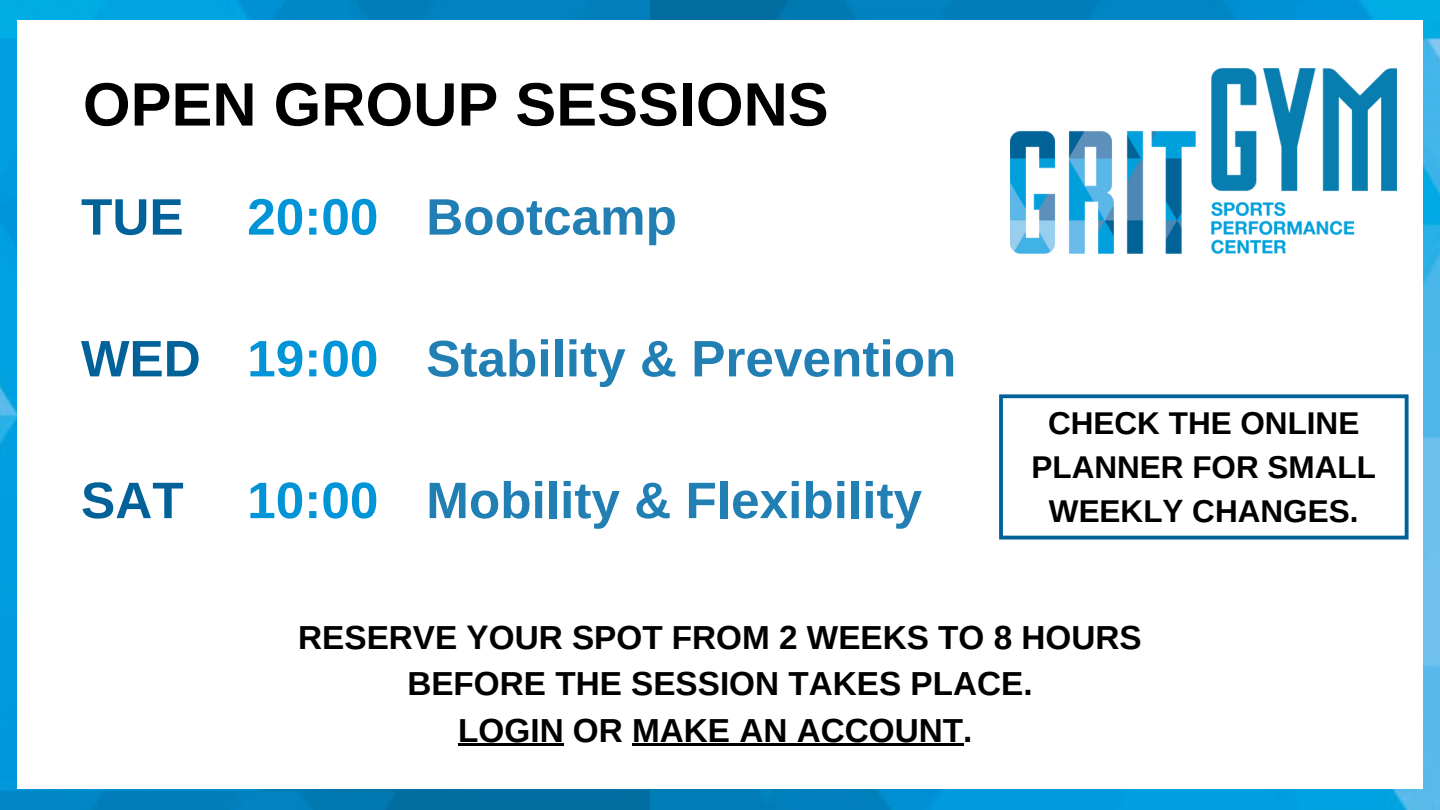
<style>
.page{position:relative;width:1440px;height:810px;background:#fff}
.page>*{position:absolute;margin:0;border:0;box-sizing:border-box;transform-origin:0 0}
.t1{font:700 61.35px "Arimo";color:#000}
.t2{font:700 51.3px "Arimo";color:#217fb3}
.t3{font:700 51.3px "Arimo";color:#0194d7}
.t4{font:700 51.3px "Arimo";color:#006299}
.t5{font:700 33.3px "Arimo";color:#000}
.t6{font:700 31.5px/43.8px "Arimo";color:#000;text-align:center}
</style>
<div class="page">
<img style="left:0;top:0;width:650px;height:810px">
<img style="left:650px;top:0;width:790px;height:810px">
<div style="left:17px;top:21px;width:1406px;height:768px;background:#fff"></div>
<img style="left:1011px;top:68px;width:386px;height:186px">
<svg style="left:999px;top:394px;width:410px;height:146px"></svg>
<hr style="left:458px;top:744px;width:106px;height:2px;background:#000">
<hr style="left:632px;top:744px;width:331px;height:2px;background:#000">
<p class="t1" style="left:83px;top:70px;width:747px">OPEN GROUP SESSIONS</p>
<p class="t4" style="left:81px;top:188px;width:104px">TUE</p>
<p class="t4" style="left:81px;top:330px;width:121px">WED</p>
<p class="t4" style="left:81px;top:472px;width:104px">SAT</p>
<p class="t3" style="left:247px;top:188px;width:133px">20:00</p>
<p class="t3" style="left:247px;top:330px;width:133px">19:00</p>
<p class="t3" style="left:247px;top:472px;width:133px">10:00</p>
<p class="t2" style="left:426px;top:188px;width:252px">Bootcamp</p>
<p class="t2" style="left:426px;top:330px;width:532px">Stability &amp; Prevention</p>
<p class="t2" style="left:426px;top:472px;width:497px">Mobility &amp; Flexibility</p>
<p class="t6" style="left:1048px;top:401px;width:313px">CHECK THE ONLINE</p>
<p class="t6" style="left:1032px;top:445px;width:346px">PLANNER FOR SMALL<br>WEEKLY CHANGES.</p>
<p class="t5" style="left:298px;top:619px;width:845px">RESERVE YOUR SPOT FROM 2 WEEKS TO 8 HOURS</p>
<p class="t5" style="left:407px;top:665px;width:627px">BEFORE THE SESSION TAKES PLACE.</p>
<p class="t5" style="left:458px;top:711px;width:516px">LOGIN OR MAKE AN ACCOUNT.</p>
</div>
